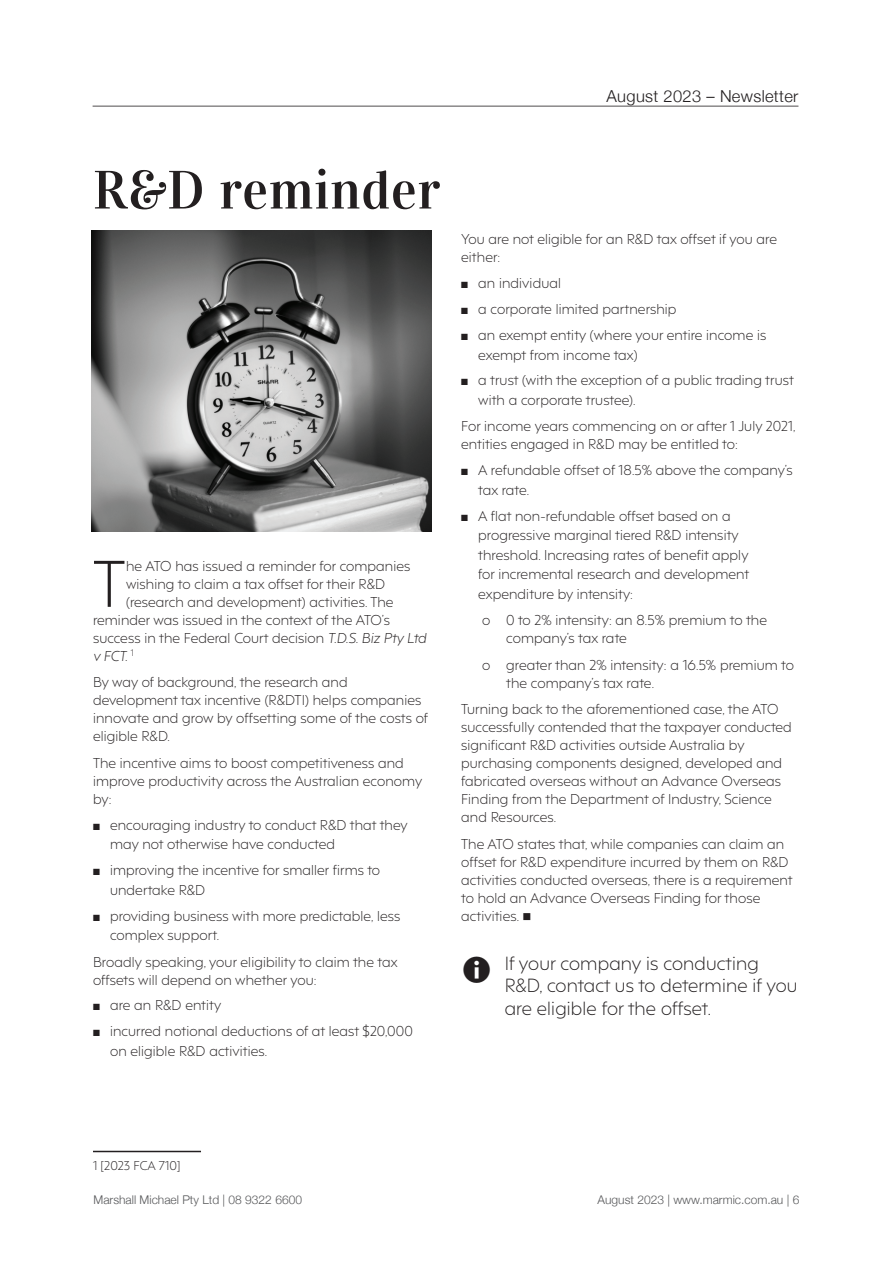
<style>
.page{position:relative;width:893px;height:1263px;background:#fff}
.page>*{position:absolute;margin:0;border:0;box-sizing:border-box;transform-origin:0 0}
.t1{font:300 62.1px "F37 Hooj";color:#231f20}
.t2{font:54px "Vidaloka";letter-spacing:.01em;color:#231f20}
.t3{font:40.5px "Modern Pictograms";color:#231f20}
.t4{font:300 18px/22.5px "F37 Hooj";letter-spacing:.01em;color:#231f20}
.t5{font:300 16.5px "Helvetica Neue";letter-spacing:.02em;color:#231f20}
.t6{font:300 13.5px/18px "F37 Hooj";letter-spacing:.01em;color:#231f20}
.t7{font:italic 300 13.5px "F37 Hooj";color:#231f20}
.t8{font:300 12px "Helvetica Neue";color:#57585a}
.t9{font:300 12px "F37 Hooj";letter-spacing:.01em;color:#231f20}
.s1{font-style:italic}
</style>
<div class="page">
<hr style="left:93px;top:106px;width:705px;height:1px;background:#231f20">
<hr style="left:93px;top:1151px;width:108px;height:1px;background:#231f20">
<img style="left:92px;top:230px;width:339px;height:301px">
<p class="t5" style="left:607px;top:83px;width:193px">August 2023 – Newsletter</p>
<h2 class="t2" style="left:93px;top:158px;width:349px">R&amp;D reminder</h2>
<h1 class="t1" style="left:93px;top:532px;width:34px">T</h1>
<p class="t6" style="left:126px;top:555px;width:286px">he ATO has issued a reminder for companies</p>
<p class="t6" style="left:126px;top:573px;width:261px">wishing to claim a tax offset for their R&amp;D</p>
<p class="t6" style="left:126px;top:591px;width:269px">(research and development) activities. The</p>
<p class="t6" style="left:93px;top:609px;width:298px">reminder was issued in the context of the ATO’s</p>
<p class="t6" style="left:93px;top:627px;width:335px">success in the Federal Court decision <span class="s1">T.D.S. Biz Pty Ltd</span></p>
<p class="t7" style="left:93px;top:645px;width:42px">v FCT. <sup>1</sup></p>
<p class="t6" style="left:93px;top:672px;width:337px">By way of background, the research and development tax incentive (R&amp;DTI) helps companies innovate and grow by offsetting some of the costs of eligible R&amp;D.</p>
<p class="t6" style="left:93px;top:752px;width:331px">The incentive aims to boost competitiveness and improve productivity across the Australian economy by:</p>
<p class="t6" style="left:110px;top:813px;width:299px;line-height:19.5px;text-indent:-17px">■ encouraging industry to conduct R&amp;D that they may not otherwise have conducted</p>
<p class="t6" style="left:110px;top:859px;width:272px;line-height:19.5px;text-indent:-17px">■ improving the incentive for smaller firms to undertake R&amp;D</p>
<p class="t6" style="left:110px;top:904px;width:292px;line-height:19.5px;text-indent:-17px">■ providing business with more predictable, less complex support.</p>
<p class="t6" style="left:93px;top:951px;width:306px">Broadly speaking, your eligibility to claim the tax offsets will depend on whether you:</p>
<p class="t6" style="left:93px;top:995px;width:130px">■ are an R&amp;D entity</p>
<p class="t6" style="left:110px;top:1020px;width:305px;line-height:19.5px;text-indent:-17px">■ incurred notional deductions of at least $20,000 on eligible R&amp;D activities.</p>
<p class="t6" style="left:461px;top:229px;width:317px">You are not eligible for an R&amp;D tax offset if you are either:</p>
<p class="t6" style="left:461px;top:273px;width:101px">■ an individual</p>
<p class="t6" style="left:461px;top:299px;width:217px">■ a corporate limited partnership</p>
<p class="t6" style="left:478px;top:324px;width:290px;line-height:19.5px;text-indent:-17px">■ an exempt entity (where your entire income is exempt from income tax)</p>
<p class="t6" style="left:478px;top:369px;width:317px;line-height:19.5px;text-indent:-17px">■ a trust (with the exception of a public trading trust with a corporate trustee).</p>
<p class="t6" style="left:461px;top:416px;width:336px">For income years commencing on or after 1 July 2021, entities engaged in R&amp;D may be entitled to:</p>
<p class="t6" style="left:478px;top:459px;width:316px;line-height:19.5px;text-indent:-17px">■ A refundable offset of 18.5% above the company’s tax rate.</p>
<p class="t6" style="left:478px;top:505px;width:272px;line-height:19.5px;text-indent:-17px">■ A flat non-refundable offset based on a progressive marginal tiered R&amp;D intensity threshold. Increasing rates of benefit apply for incremental research and development expenditure by intensity:</p>
<p class="t6" style="left:506px;top:610px;width:262px;text-indent:-24px">o 0 to 2% intensity: an 8.5% premium to the company’s tax rate</p>
<p class="t6" style="left:506px;top:654px;width:289px;text-indent:-24px">o greater than 2% intensity: a 16.5% premium to the company’s tax rate.</p>
<p class="t6" style="left:461px;top:699px;width:332px">Turning back to the aforementioned case, the ATO successfully contended that the taxpayer conducted significant R&amp;D activities outside Australia by purchasing components designed, developed and fabricated overseas without an Advance Overseas Finding from the Department of Industry, Science and Resources.</p>
<p class="t6" style="left:461px;top:833px;width:333px">The ATO states that, while companies can claim an offset for R&amp;D expenditure incurred by them on R&amp;D activities conducted overseas, there is a requirement to hold an Advance Overseas Finding for those activities. ■</p>
<h3 class="t3" style="left:461px;top:949px;width:33px">=</h3>
<h3 class="t4" style="left:505px;top:950px;width:294px">If your company is conducting<br>R&amp;D, contact us to determine if you are eligible for the offset.</h3>
<p class="t9" style="left:93px;top:1155px;width:89px">1 [2023 FCA 710]</p>
<p class="t8" style="left:94px;top:1190px;width:210px">Marshall Michael Pty Ltd | 08 9322 6600</p>
<p class="t8" style="left:598px;top:1190px;width:203px">August 2023 | www.marmic.com.au | 6</p>
</div>
